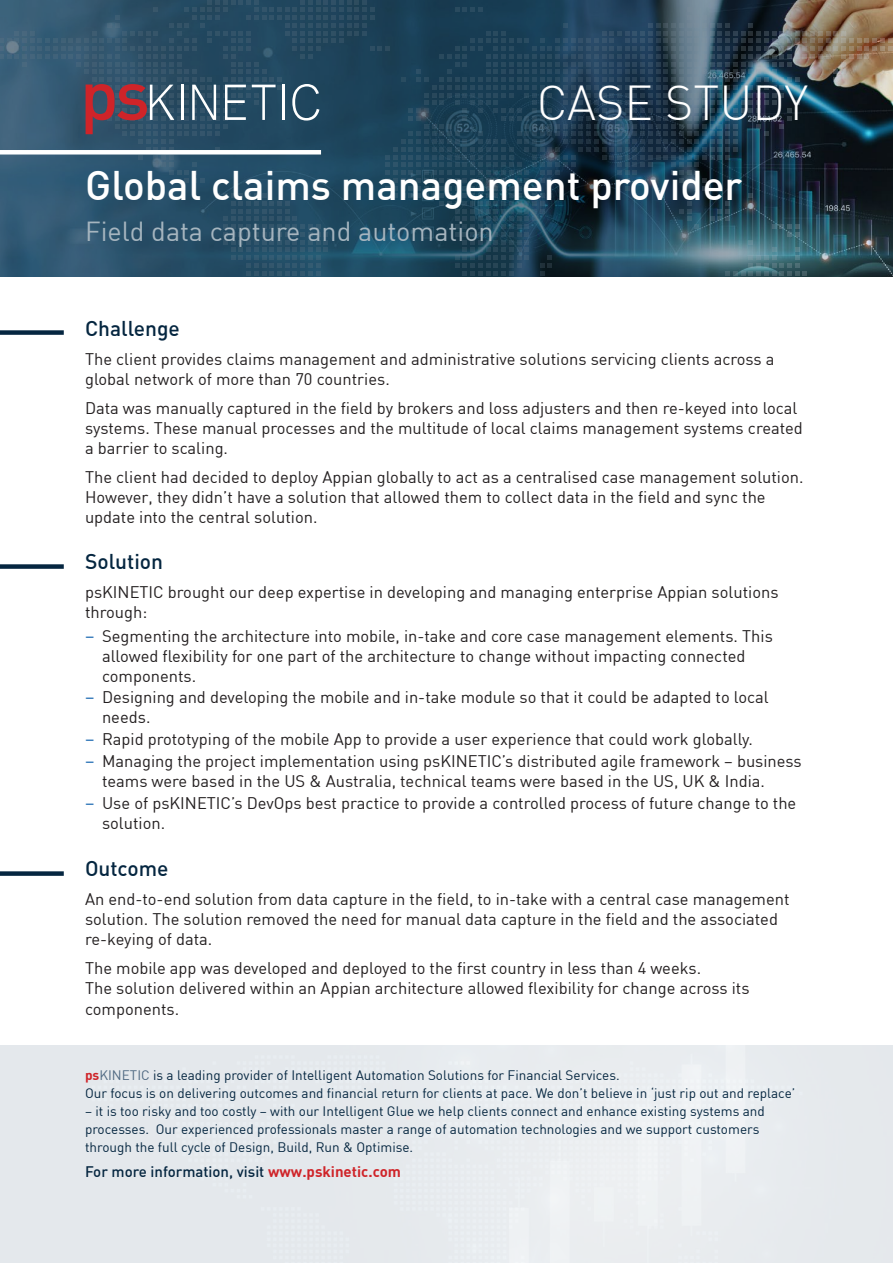
<style>
.page{position:relative;width:893px;height:1263px;background:#fff}
.page>*{position:absolute;margin:0;border:0;box-sizing:border-box;transform-origin:0 0}
.t1{font:300 48px "DIN";color:#fff}
.t2{font:500 40.5px "DIN";color:#fff}
.t3{font:27px "DIN";color:#a6b5bf}
.Heading_1{font:500 21px "DIN";color:#052640}
.Body_Copy{font:16.5px/20.2px "DIN";color:#231f20}
.t4{font:500 15px "DIN";color:#052640}
.t5{font:13.5px/18px "DIN";color:#052640}
.s1{font-size:18px;color:#0f61ad}
.s2{font-weight:700;color:#cf2429}
.s3{color:#4f6982}
</style>
<div class="page">
<svg style="left:0;top:0;width:892px;height:275px;background:#2b4a5e"></svg>
<div style="left:0;top:330px;width:64px;height:5px;background:#052640"></div>
<div style="left:0;top:564px;width:64px;height:5px;background:#052640"></div>
<div style="left:0;top:871px;width:64px;height:5px;background:#052640"></div>
<div style="left:0;top:150px;width:321px;height:5px;background:#fff"></div>
<p class="t1" style="left:537px;top:73px;width:273px">CASE STUDY</p>
<p class="t2" style="left:85px;top:160px;width:659px">Global claims management provider</p>
<p class="t3" style="left:85px;top:215px;width:410px">Field data capture and automation</p>
<p class="Heading_1" style="left:85px;top:315px;width:96px">Challenge</p>
<p class="Body_Copy" style="left:85px;top:348px;width:691px">The client provides claims management and administrative solutions servicing clients across a global network of more than 70 countries.</p>
<p class="Body_Copy" style="left:85px;top:397px;width:719px">Data was manually captured in the field by brokers and loss adjusters and then re-keyed into local systems. These manual processes and the multitude of local claims management systems created a barrier to scaling.</p>
<p class="Body_Copy" style="left:85px;top:466px;width:720px">The client had decided to deploy Appian globally to act as a centralised case management solution.<br>However, they didn’t have a solution that allowed them to collect data in the field and sync the update into the central solution.</p>
<p class="Heading_1" style="left:85px;top:548px;width:80px">Solution</p>
<p class="Body_Copy" style="left:85px;top:581px;width:695px">psKINETIC brought our deep expertise in developing and managing enterprise Appian solutions through:</p>
<p class="Body_Copy" style="left:102px;top:626px;width:672px;line-height:19.8px;text-indent:-17px"><span class="s1">–</span> Segmenting the architecture into mobile, in-take and core case management elements. This allowed flexibility for one part of the architecture to change without impacting connected components.</p>
<p class="Body_Copy" style="left:102px;top:687px;width:668px;line-height:19.8px;text-indent:-17px"><span class="s1">–</span> Designing and developing the mobile and in-take module so that it could be adapted to local needs.</p>
<p class="Body_Copy" style="left:85px;top:729px;width:669px"><span class="s1">–</span> Rapid prototyping of the mobile App to provide a user experience that could work globally.</p>
<p class="Body_Copy" style="left:102px;top:751px;width:701px;line-height:19.8px;text-indent:-17px"><span class="s1">–</span> Managing the project implementation using psKINETIC’s distributed agile framework – business teams were based in the US &amp; Australia, technical teams were based in the US, UK &amp; India.</p>
<p class="Body_Copy" style="left:102px;top:793px;width:696px;line-height:19.8px;text-indent:-17px"><span class="s1">–</span> Use of psKINETIC’s DevOps best practice to provide a controlled process of future change to the solution.</p>
<p class="Heading_1" style="left:85px;top:855px;width:85px">Outcome</p>
<p class="Body_Copy" style="left:85px;top:888px;width:706px">An end-to-end solution from data capture in the field, to in-take with a central case management solution. The solution removed the need for manual data capture in the field and the associated re-keying of data.</p>
<p class="Body_Copy" style="left:85px;top:958px;width:618px">The mobile app was developed and deployed to the first country in less than 4 weeks.</p>
<p class="Body_Copy" style="left:85px;top:978px;width:666px">The solution delivered within an Appian architecture allowed flexibility for change across its components.</p>
<p class="t5" style="left:85px;top:1065px;width:536px"><span class="s2">ps</span><span class="s3">KINETIC</span> is a leading provider of Intelligent Automation Solutions for Financial Services.</p>
<p class="t5" style="left:85px;top:1083px;width:712px">Our focus is on delivering outcomes and financial return for clients at pace. We don’t believe in ‘just rip out and replace’</p>
<p class="t5" style="left:85px;top:1101px;width:681px">– it is too risky and too costly – with our Intelligent Glue we help clients connect and enhance existing systems and processes. Our experienced professionals master a range of automation technologies and we support customers through the full cycle of Design, Build, Run &amp; Optimise.</p>
<p class="t4" style="left:85px;top:1162px;width:317px">For more information, visit <span class="s2">www.pskinetic.com</span></p>
</div>
